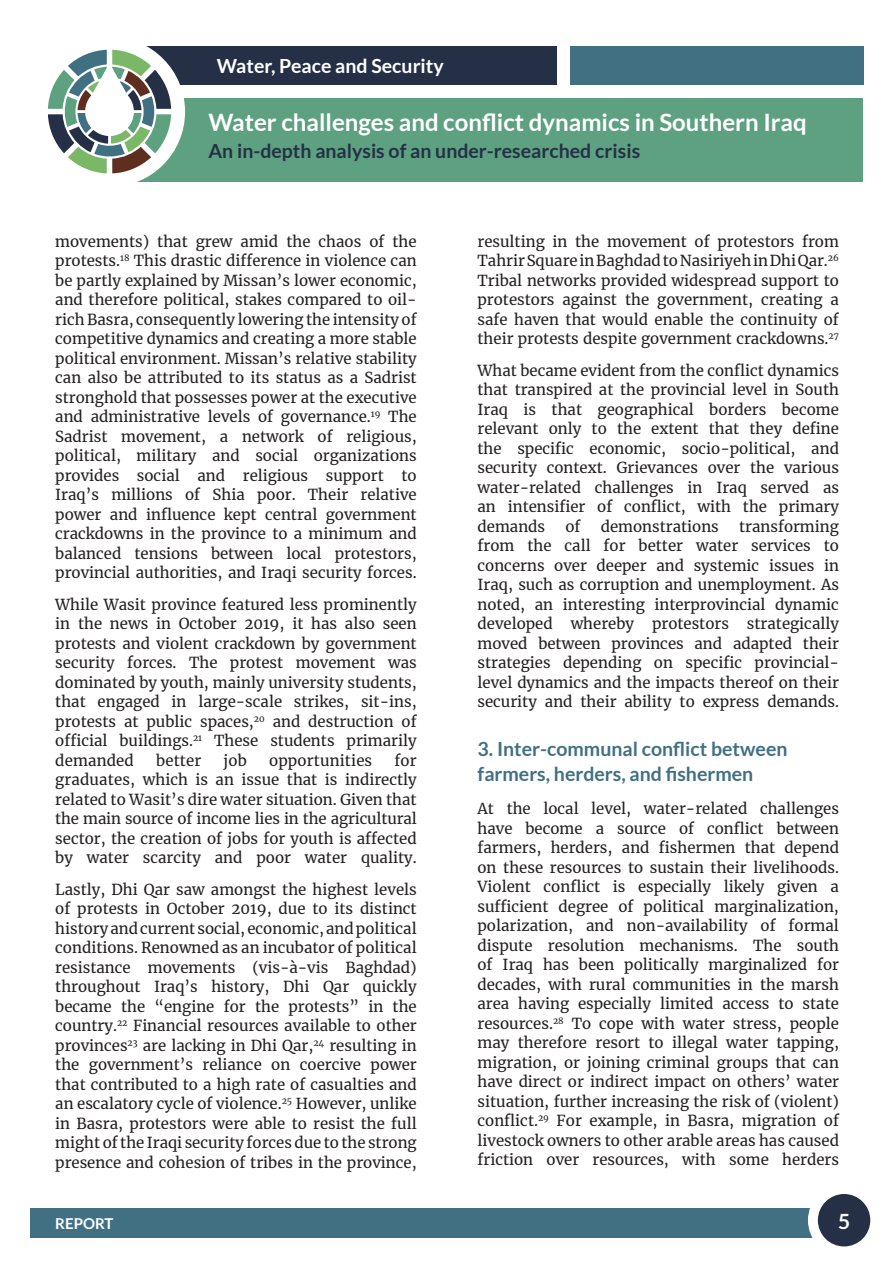
<style>
.page{position:relative;width:893px;height:1263px;background:#fff}
.page>*{position:absolute;margin:0;border:0;box-sizing:border-box;transform-origin:0 0}
.t1{font:700 24px "Lato";color:#fff}
.t2{font:700 21px "Lato";color:#fff}
.t3{font:700 19.5px/25.2px "Lato";color:#417083}
.t4{font:700 19.5px "Lato";color:#253046}
.t5{font:700 19.5px "Lato";color:#fff}
.t6{font:15px/19.5px "Merriweather";color:#231f20;text-align:justify}
.t7{font:700 15px "Lato";color:#fff}
</style>
<div class="page">
<div style="left:30px;top:98px;width:833px;height:83px;background:#5da181"></div>
<div style="left:30px;top:47px;width:527px;height:38px;background:#253046"></div>
<div style="left:570px;top:47px;width:293px;height:38px;background:#417083"></div>
<div style="left:30px;top:1208px;width:808px;height:29px;background:#417083"></div>
<div style="left:808px;top:1184px;width:72px;height:72px;background:#fff;border-radius:50%"></div>
<div style="left:818px;top:1194px;width:52px;height:52px;background:#253046;border-radius:50%"></div>
<div style="left:35px;top:37px;width:150px;height:150px;background:#fff;border-radius:50%"></div>
<div style="left:0;top:9px;width:117px;height:204px;background:#fff"></div>
<svg style="left:48px;top:50px;width:123px;height:123px"></svg>
<h3 class="t5" style="left:217px;top:55px;width:228px">Water, Peace and Security</h3>
<h1 class="t1" style="left:208px;top:109px;width:600px">Water challenges and conflict dynamics in Southern Iraq</h1>
<h3 class="t4" style="left:208px;top:140px;width:433px">An in-depth analysis of an under-researched crisis</h3>
<p class="t6" style="left:55px;top:231px;width:363px">movements) that grew amid the chaos of the protests.<sup>18</sup> This drastic difference in violence can be partly explained by Missan’s lower economic, and therefore political, stakes compared to oil&shy;rich Basra, consequently lowering the intensity of competitive dynamics and creating a more stable political environment. Missan’s relative stability can also be attributed to its status as a Sadrist stronghold that possesses power at the executive and administrative levels of governance.<sup>19</sup> The Sadrist movement, a network of religious, political, military and social organizations provides social and religious support to Iraq’s millions of Shia poor. Their relative power and influence kept central government crackdowns in the province to a minimum and balanced tensions between local protestors, provincial authorities, and Iraqi security forces.</p>
<p class="t6" style="left:55px;top:594px;width:363px">While Wasit province featured less prominently in the news in October 2019, it has also seen protests and violent crackdown by government security forces. The protest movement was dominated by youth, mainly university students, that engaged in large-scale strikes, sit-ins, protests at public spaces,<sup>20</sup> and destruction of official buildings.<sup>21</sup> These students primarily demanded</p>
<p class="t6" style="left:55px;top:750px;width:363px;text-indent:339px">for graduates, which is an issue that is indirectly related to Wasit’s dire water situation. Given that the main source of income lies in the agricultural sector, the creation of jobs for youth is affected by water scarcity and poor water quality.</p>
<p class="t6" style="left:55px;top:879px;width:363px">Lastly, Dhi Qar saw amongst the highest levels of protests in October 2019, due to its distinct history and current social, economic, and political conditions. Renowned as an incubator of political resistance movements (vis-à-vis Baghdad) throughout Iraq’s history, Dhi Qar quickly became the “engine for the protests” in the country.<sup>22</sup> Financial resources available to other provinces<sup>23</sup> are lacking in Dhi Qar,<sup>24</sup> resulting in the government’s reliance on coercive power that contributed to a high rate of casualties and an escalatory cycle of violence.<sup>25</sup> However, unlike in Basra, protestors were able to resist the full might of the Iraqi security forces due to the strong presence and cohesion of tribes in the province,</p>
<p class="t6" style="left:156px;top:750px;width:47px">better</p>
<p class="t6" style="left:224px;top:750px;width:25px">job</p>
<p class="t6" style="left:269px;top:750px;width:105px">opportunities</p>
<p class="t6" style="left:477px;top:231px;width:363px">resulting in the movement of protestors from Tahrir Square in Baghdad to Nasiriyeh in Dhi Qar.<sup>26<br></sup>Tribal networks provided widespread support to protestors against the government, creating a safe haven that would enable the continuity of their protests despite government crackdowns.<sup>27</sup></p>
<p class="t6" style="left:477px;top:360px;width:363px">What became evident from the conflict dynamics that transpired at the provincial level in South Iraq is that geographical borders become relevant only to the extent that they define the specific economic, socio-political, and security context. Grievances over the various water-related challenges in Iraq served as an intensifier of conflict, with the primary demands</p>
<p class="t6" style="left:477px;top:516px;width:363px;text-indent:262px">transforming from the call for better water services to concerns over deeper and systemic issues in Iraq, such as corruption and unemployment. As noted, an interesting interprovincial dynamic developed whereby protestors strategically moved between provinces and adapted their strategies depending on specific provincial&shy;level dynamics and the impacts thereof on their security and their ability to express demands.</p>
<p class="t3" style="left:477px;top:736px;width:311px">3. Inter-communal conflict between farmers, herders, and fishermen</p>
<p class="t6" style="left:477px;top:798px;width:363px">At the local level, water-related challenges have become a source of conflict between farmers, herders, and fishermen that depend on these resources to sustain their livelihoods.<br>Violent conflict is especially likely given a sufficient degree of political marginalization, polarization, and non-availability of formal dispute resolution mechanisms. The south of Iraq has been politically marginalized for decades, with rural communities in the marsh area having especially limited access to state resources.<sup>28</sup> To cope with water stress, people may therefore resort to illegal water tapping, migration, or joining criminal groups that can have direct or indirect impact on others’ water situation, further increasing the risk of (violent) conflict.<sup>29</sup> For example, in Basra, migration of livestock owners to other arable areas has caused friction over resources, with some herders</p>
<p class="t6" style="left:565px;top:516px;width:17px">of</p>
<p class="t6" style="left:601px;top:516px;width:120px">demonstrations</p>
<p class="t7" style="left:55px;top:1214px;width:60px">REPORT</p>
<h2 class="t2" style="left:838px;top:1210px;width:14px">5</h2>
</div>
